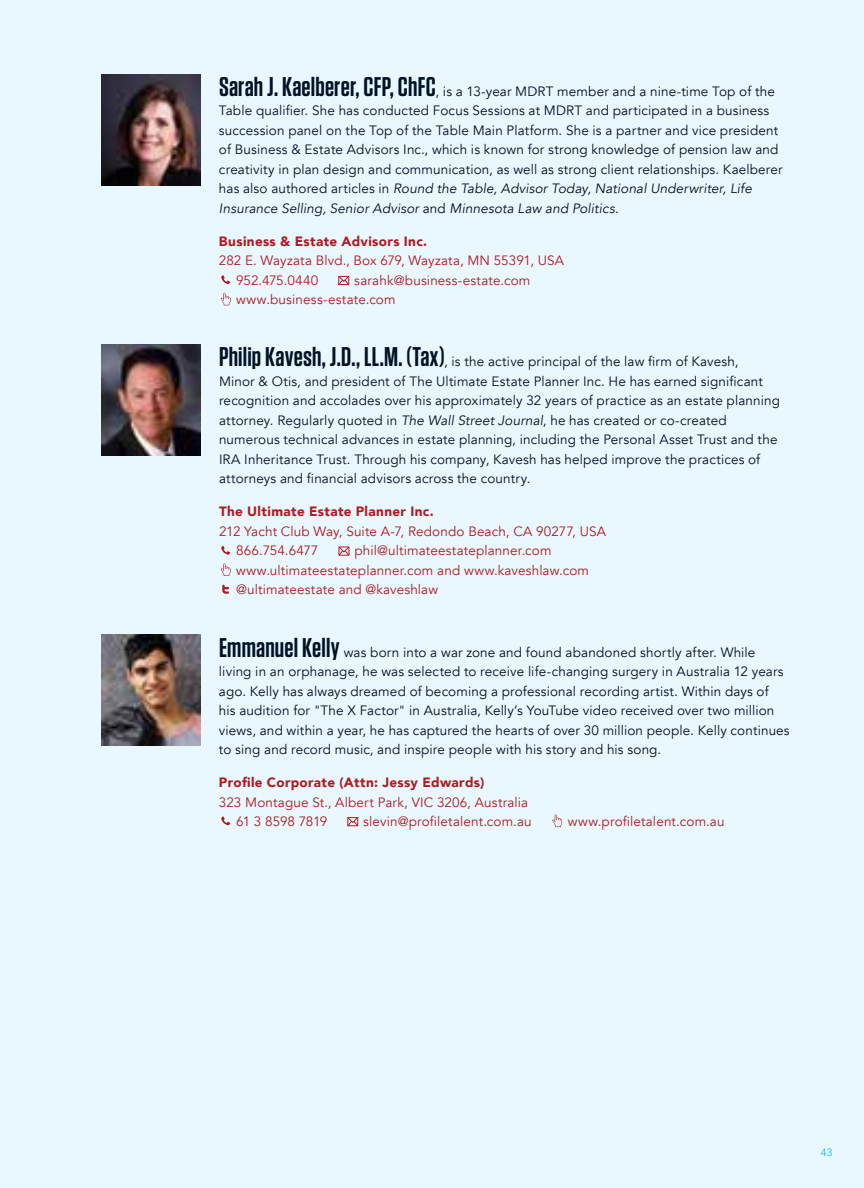
<style>
.page{position:relative;width:864px;height:1188px;background:#e9f7fe}
.page>*{position:absolute;margin:0;border:0;box-sizing:border-box;transform-origin:0 0}
.t1{font:13.5px/19.5px "Avenir";letter-spacing:.01em;color:#001225}
.t2{font:13.5px/19.5px "Avenir";letter-spacing:.01em;color:#af1b20}
.t3{font:900 13.5px "Avenir";letter-spacing:.025em;color:#af1b20}
.t4{font:10.5px "Avenir";color:#00c0f3}
.s1{font-family:"Tungsten";font-weight:600;font-size:27px}
.s2{font-style:italic}
</style>
<div class="page">
<img style="left:101px;top:74px;width:100px;height:111px">
<svg style="left:221px;top:275px;width:9px;height:9px"></svg>
<svg style="left:338px;top:275px;width:12px;height:11px"></svg>
<svg style="left:221px;top:293px;width:10px;height:12px"></svg>
<img style="left:101px;top:345px;width:100px;height:111px">
<svg style="left:221px;top:546px;width:9px;height:9px"></svg>
<svg style="left:338px;top:546px;width:12px;height:10px"></svg>
<svg style="left:221px;top:563px;width:10px;height:13px"></svg>
<svg style="left:222px;top:585px;width:7px;height:9px"></svg>
<img style="left:101px;top:635px;width:100px;height:111px">
<svg style="left:221px;top:816px;width:9px;height:9px"></svg>
<svg style="left:347px;top:817px;width:12px;height:10px"></svg>
<svg style="left:552px;top:815px;width:10px;height:12px"></svg>
<p class="t1" style="left:219px;top:82px;width:565px"><span class="s1">Sarah J. Kaelberer, CFP, ChFC</span>, is a 13-year MDRT member and a nine-time Top of the Table qualifier. She has conducted Focus Sessions at MDRT and participated in a business succession panel on the Top of the Table Main Platform. She is a partner and vice president of Business &amp; Estate Advisors Inc., which is known for strong knowledge of pension law and creativity in plan design and communication, as well as strong client relationships. Kaelberer has also authored articles in <span class="s2">Round the Table, Advisor Today, National Underwriter, Life Insurance Selling, Senior Advisor</span> and <span class="s2">Minnesota Law and Politics</span>.</p>
<p class="t3" style="left:219px;top:230px;width:210px">Business &amp; Estate Advisors Inc.</p>
<p class="t2" style="left:236px;top:251px;width:329px;text-indent:-17px">282 E. Wayzata Blvd., Box 679, Wayzata, MN 55391, USA<br>952.475.0440</p>
<p class="t2" style="left:236px;top:271px;width:296px;text-indent:118px">sarahk@business-estate.com www.business-estate.com</p>
<p class="t1" style="left:219px;top:352px;width:562px"><span class="s1">Philip Kavesh, J.D., LL.M. (Tax)</span>, is the active principal of the law firm of Kavesh,<br>Minor &amp; Otis, and president of The Ultimate Estate Planner Inc. He has earned significant recognition and accolades over his approximately 32 years of practice as an estate planning attorney. Regularly quoted in <span class="s2">The Wall Street Journal</span>, he has created or co-created numerous technical advances in estate planning, including the Personal Asset Trust and the IRA Inheritance Trust. Through his company, Kavesh has helped improve the practices of attorneys and financial advisors across the country.</p>
<p class="t3" style="left:219px;top:500px;width:216px">The Ultimate Estate Planner Inc.</p>
<p class="t2" style="left:236px;top:522px;width:371px;text-indent:-17px">212 Yacht Club Way, Suite A-7, Redondo Beach, CA 90277, USA<br>866.754.6477</p>
<p class="t2" style="left:236px;top:541px;width:354px;text-indent:118px">phil@ultimateestateplanner.com www.ultimateestateplanner.com and www.kaveshlaw.com @ultimateestate and @kaveshlaw</p>
<p class="t1" style="left:219px;top:642px;width:572px"><span class="s1">Emmanuel Kelly</span> was born into a war zone and found abandoned shortly after. While living in an orphanage, he was selected to receive life-changing surgery in Australia 12 years ago. Kelly has always dreamed of becoming a professional recording artist. Within days of<br>his audition for "The X Factor" in Australia, Kelly’s YouTube video received over two million views, and within a year, he has captured the hearts of over 30 million people. Kelly continues to sing and record music, and inspire people with his story and his song.</p>
<p class="t3" style="left:219px;top:771px;width:267px">Profile Corporate (Attn: Jessy Edwards)</p>
<p class="t2" style="left:236px;top:792px;width:293px;text-indent:-17px">323 Montague St., Albert Park, VIC 3206, Australia<br>61 3 8598 7819</p>
<p class="t2" style="left:363px;top:812px;width:170px">slevin@profiletalent.com.au</p>
<p class="t2" style="left:568px;top:812px;width:158px">www.profiletalent.com.au</p>
<p class="t4" style="left:821px;top:1146px;width:13px">43</p>
</div>
